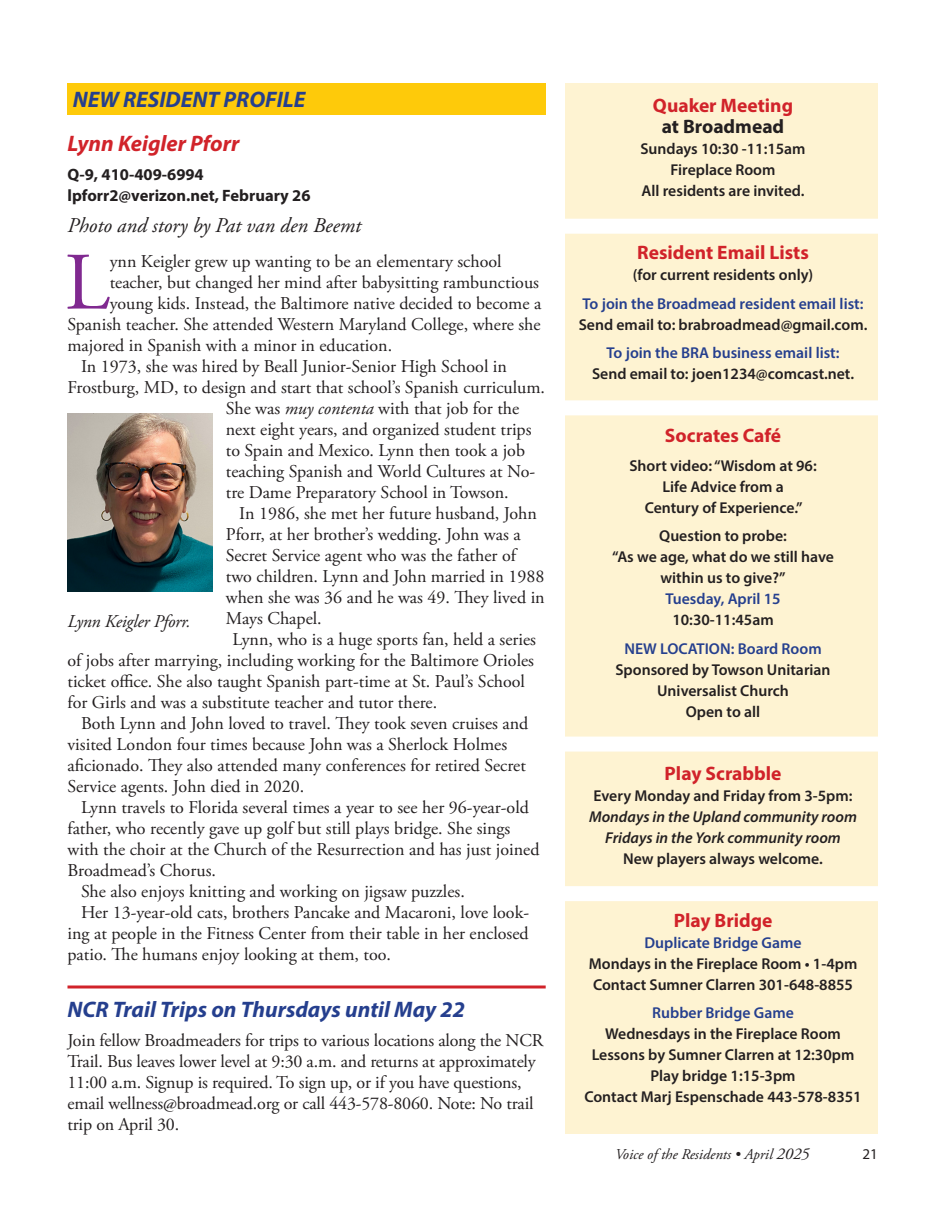
<style>
.page{position:relative;width:945px;height:1215px;background:#fff}
.page>*{position:absolute;margin:0;border:0;box-sizing:border-box;transform-origin:0 0}
.Text_with_drop_cap{font:81.3px "Adobe Garamond Pro";color:#802990}
.Headline_Secondary{font:italic 700 22.5px "Myriad Pro";color:#253f8e}
.Headline_Secondary-2{font:italic 700 22.5px "Myriad Pro";color:#d1232a}
.Byline{font:italic 21px "Adobe Garamond Pro";color:#231f20}
.Boxed_Items_Headers{font:700 19.5px "Myriad Pro";color:#d1232a}
.Boxed_Items_Headers-2{font:700 19.5px "Myriad Pro";color:#231f20}
.Text_stories{font:18px/21px "Adobe Garamond Pro";color:#231f20}
.Headline_Secondary-3{font:18px/21px "Adobe Garamond Pro";letter-spacing:-.01em;color:#231f20}
.Text_with_drop_cap-2{font:18px "Adobe Garamond Pro";color:#231f20}
.Headline_Secondary-4{font:italic 18px "Adobe Garamond Pro";letter-spacing:-.01em;color:#231f20}
.Text_no_indent__no_space{font:700 16.5px "Myriad Pro";color:#231f20}
.Boxed_Items_Myriad_Semi{font:600 15.75px "Myriad Pro";color:#231f20}
.Boxed_Items_Myriad_Semi-2{font:600 15.75px "Myriad Pro";color:#253f8e}
.Boxed_Items_Myriad_Semi-3{font:italic 600 15.75px "Myriad Pro";color:#231f20}
.t1{font:italic 15px "Adobe Garamond Pro";color:#231f20}
.t2{font:15px "Myriad Pro";color:#231f20}
.s1{font-style:italic}
.s2{font-size:16.5px}
</style>
<div class="page">
<div style="left:565px;top:84px;width:313px;height:1050px;background:#fef3d2"></div>
<div style="left:555px;top:219px;width:330px;height:15px;background:#fff"></div>
<div style="left:559px;top:737px;width:329px;height:15px;background:#fff"></div>
<div style="left:554px;top:400px;width:329px;height:15px;background:#fff"></div>
<div style="left:557px;top:886px;width:329px;height:15px;background:#fff"></div>
<div style="left:68px;top:84px;width:478px;height:31px;background:#feca0a"></div>
<img style="left:68px;top:414px;width:144px;height:178px">
<hr style="left:68px;top:986px;width:478px;height:2px;background:#d1232a">
<p class="Headline_Secondary" style="left:73px;top:85px;width:234px">NEW RESIDENT PROFILE</p>
<p class="Headline_Secondary-2" style="left:68px;top:129px;width:173px">Lynn Keigler Pforr</p>
<p class="Text_no_indent__no_space" style="left:68px;top:164px;width:138px">Q-9, 410-409-6994</p>
<p class="Text_no_indent__no_space" style="left:68px;top:185px;width:245px">lpforr2@verizon.net, February 26</p>
<p class="Byline" style="left:68px;top:213px;width:295px">Photo and story by Pat van den Beemt</p>
<p class="Text_with_drop_cap" style="left:65px;top:234px;width:46px">L</p>
<p class="Text_with_drop_cap-2" style="left:110px;top:250px;width:393px">ynn Keigler grew up wanting to be an elementary school</p>
<p class="Text_with_drop_cap-2" style="left:110px;top:271px;width:431px">teacher, but changed her mind after babysitting rambunctious</p>
<p class="Text_with_drop_cap-2" style="left:110px;top:292px;width:433px">young kids. Instead, the Baltimore native decided to become a</p>
<p class="Text_with_drop_cap-2" style="left:68px;top:313px;width:475px">Spanish teacher. She attended Western Maryland College, where she</p>
<p class="Text_with_drop_cap-2" style="left:68px;top:334px;width:326px">majored in Spanish with a minor in education.</p>
<p class="Text_stories" style="left:81px;top:356px;width:428px">In 1973, she was hired by Beall Junior-Senior High School in</p>
<p class="Text_stories" style="left:68px;top:377px;width:479px">Frostburg, MD, to design and start that school’s Spanish curriculum.</p>
<p class="Text_stories" style="left:226px;top:398px;width:295px">She was <span class="s1">muy contenta</span> with that job for the</p>
<p class="Text_stories" style="left:226px;top:419px;width:307px">next eight years, and organized student trips</p>
<p class="Text_stories" style="left:226px;top:440px;width:301px">to Spain and Mexico. Lynn then took a job</p>
<p class="Text_stories" style="left:226px;top:461px;width:311px">teaching Spanish and World Cultures at No-</p>
<p class="Text_stories" style="left:226px;top:482px;width:284px">tre Dame Preparatory School in Towson.</p>
<p class="Text_stories" style="left:226px;top:503px;width:320px;text-indent:14px">In 1986, she met her future husband, John Pforr, at her brother’s wedding. John was a Secret Service agent who was the father of two children. Lynn and John married in 1988 when she was 36 and he was 49. They lived in Mays Chapel.</p>
<p class="Text_stories" style="left:68px;top:629px;width:470px;text-indent:165px">Lynn, who is a huge sports fan, held a series of jobs after marrying, including working for the Baltimore Orioles ticket office. She also taught Spanish part-time at St. Paul’s School for Girls and was a substitute teacher and tutor there.</p>
<p class="Text_stories" style="left:68px;top:713px;width:462px;text-indent:14px">Both Lynn and John loved to travel. They took seven cruises and visited London four times because John was a Sherlock Holmes aficionado. They also attended many conferences for retired Secret Service agents. John died in 2020.</p>
<p class="Text_stories" style="left:68px;top:797px;width:474px;text-indent:14px">Lynn travels to Florida several times a year to see her 96-year-old father, who recently gave up golf but still plays bridge. She sings with the choir at the Church of the Resurrection and has just joined Broadmead’s Chorus.</p>
<p class="Text_stories" style="left:81px;top:881px;width:385px">She also enjoys knitting and working on jigsaw puzzles.</p>
<p class="Text_stories" style="left:68px;top:902px;width:463px;text-align:justify;text-indent:14px">Her 13-year-old cats, brothers Pancake and Macaroni, love look&shy;ing at people in the Fitness Center from their table in her enclosed patio. The humans enjoy looking at them, too.</p>
<p class="Headline_Secondary-4" style="left:68px;top:610px;width:125px">Lynn Keigler Pforr.</p>
<p class="Headline_Secondary" style="left:68px;top:995px;width:399px">NCR Trail Trips on Thursdays until May 22</p>
<p class="Headline_Secondary-3" style="left:68px;top:1031px;width:477px">Join fellow Broadmeaders for trips to various locations along the NCR Trail. Bus leaves lower level at 9:30 a.m. and returns at approximately 11:00 a.m. Signup is required. To sign up, or if you have questions, email wellness@broadmead.org or call 443-578-8060. Note: No trail trip on April 30.</p>
<p class="Boxed_Items_Headers" style="left:653px;top:93px;width:142px">Quaker Meeting</p>
<p class="Boxed_Items_Headers-2" style="left:662px;top:114px;width:124px">at Broadmead</p>
<p class="Boxed_Items_Myriad_Semi" style="left:640px;top:139px;width:167px">Sundays 10:30 -11:15am</p>
<p class="Boxed_Items_Myriad_Semi" style="left:671px;top:160px;width:107px">Fireplace Room</p>
<p class="Boxed_Items_Myriad_Semi" style="left:642px;top:181px;width:164px">All residents are invited.</p>
<p class="Boxed_Items_Headers" style="left:637px;top:240px;width:173px">Resident Email Lists</p>
<p class="Boxed_Items_Myriad_Semi" style="left:633px;top:265px;width:182px">(for current residents only)</p>
<p class="Boxed_Items_Myriad_Semi-2" style="left:583px;top:294px;width:282px">To join the Broadmead resident email list:</p>
<p class="Boxed_Items_Myriad_Semi" style="left:579px;top:315px;width:290px">Send email to: brabroadmead@gmail.com.</p>
<p class="Boxed_Items_Myriad_Semi-2" style="left:607px;top:343px;width:235px">To join the BRA business email list:</p>
<p class="Boxed_Items_Myriad_Semi" style="left:592px;top:364px;width:264px">Send email to: joen1234@comcast.net.</p>
<p class="Boxed_Items_Headers" style="left:665px;top:423px;width:118px">Socrates Café</p>
<p class="Boxed_Items_Myriad_Semi" style="left:629px;top:456px;width:189px">Short video: “Wisdom at 96:</p>
<p class="Boxed_Items_Myriad_Semi" style="left:662px;top:477px;width:123px">Life Advice from a</p>
<p class="Boxed_Items_Myriad_Semi" style="left:645px;top:498px;width:159px">Century of Experience.”</p>
<p class="Boxed_Items_Myriad_Semi" style="left:659px;top:526px;width:129px">Question to probe:</p>
<p class="Boxed_Items_Myriad_Semi" style="left:612px;top:547px;width:224px">“As we age, what do we still have</p>
<p class="Boxed_Items_Myriad_Semi" style="left:660px;top:568px;width:127px">within us to give?”</p>
<p class="Boxed_Items_Myriad_Semi-2" style="left:665px;top:589px;width:117px">Tuesday, April 15</p>
<p class="Boxed_Items_Myriad_Semi" style="left:672px;top:610px;width:103px">10:30-11:45am</p>
<p class="Boxed_Items_Myriad_Semi-2" style="left:624px;top:639px;width:199px">NEW LOCATION: Board Room</p>
<p class="Boxed_Items_Myriad_Semi" style="left:615px;top:660px;width:217px">Sponsored by Towson Unitarian</p>
<p class="Boxed_Items_Myriad_Semi" style="left:657px;top:681px;width:133px">Universalist Church</p>
<p class="Boxed_Items_Myriad_Semi" style="left:686px;top:702px;width:76px">Open to all</p>
<p class="Boxed_Items_Headers" style="left:665px;top:761px;width:118px">Play Scrabble</p>
<p class="Boxed_Items_Myriad_Semi" style="left:594px;top:786px;width:261px">Every Monday and Friday from 3-5pm:</p>
<p class="Boxed_Items_Myriad_Semi-3" style="left:589px;top:807px;width:269px">Mondays in the Upland community room</p>
<p class="Boxed_Items_Myriad_Semi-3" style="left:605px;top:828px;width:237px">Fridays in the York community room</p>
<p class="Boxed_Items_Myriad_Semi" style="left:623px;top:849px;width:201px">New players always welcome.</p>
<p class="Boxed_Items_Headers" style="left:674px;top:908px;width:100px">Play Bridge</p>
<p class="Boxed_Items_Myriad_Semi-2" style="left:644px;top:933px;width:159px">Duplicate Bridge Game</p>
<p class="Boxed_Items_Myriad_Semi" style="left:589px;top:954px;width:270px">Mondays in the Fireplace Room • 1-4pm</p>
<p class="Boxed_Items_Myriad_Semi" style="left:593px;top:975px;width:262px">Contact Sumner Clarren 301-648-8855</p>
<p class="Boxed_Items_Myriad_Semi-2" style="left:652px;top:1003px;width:143px">Rubber Bridge Game</p>
<p class="Boxed_Items_Myriad_Semi" style="left:605px;top:1024px;width:237px">Wednesdays in the Fireplace Room</p>
<p class="Boxed_Items_Myriad_Semi" style="left:592px;top:1045px;width:264px">Lessons by Sumner Clarren at 12:30pm</p>
<p class="Boxed_Items_Myriad_Semi" style="left:650px;top:1066px;width:147px">Play bridge 1:15-3pm</p>
<p class="Boxed_Items_Myriad_Semi" style="left:584px;top:1087px;width:279px">Contact Marj Espenschade 443-578-8351</p>
<p class="t1" style="left:615px;top:1146px;width:196px">Voice of the Residents • April <span class="s2">2025</span></p>
<p class="t2" style="left:862px;top:1145px;width:17px">21</p>
</div>
